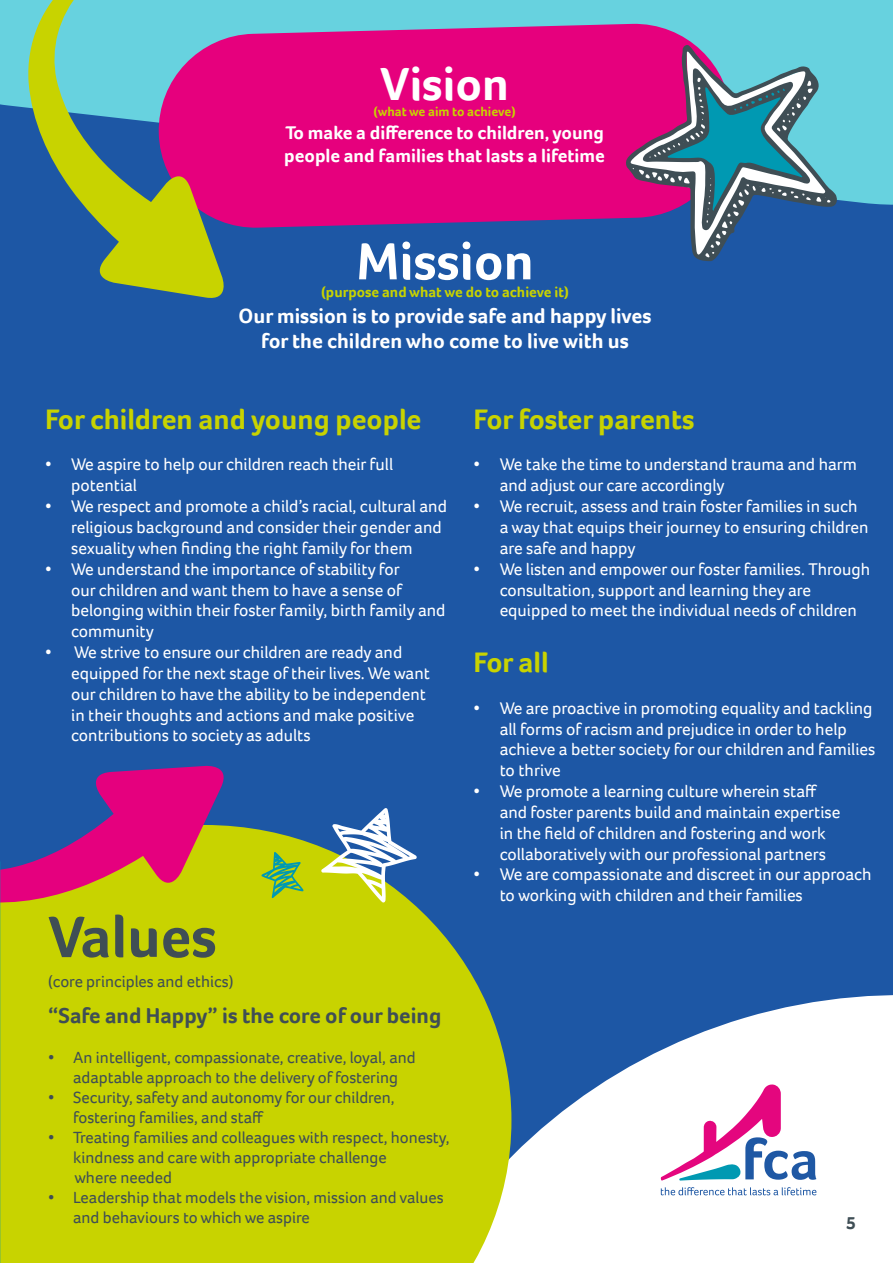
<style>
.page{position:relative;width:893px;height:1263px;background:#1d57a5}
.page>*{position:absolute;margin:0;border:0;box-sizing:border-box;transform-origin:0 0}
.t1{font:700 59.7px "Foco";color:#3f4e55}
.t2{font:700 53.55px "Foco";color:#fff}
.t3{font:700 47.7px "Foco";color:#fff}
.t4{font:700 28.95px "Foco";color:#c8d300}
.t5{font:700 22.2px "Foco";color:#3f4e55}
.t6{font:700 21.15px/25.3px "Foco";color:#fff;text-align:center}
.t7{font:700 18.9px/22.6px "Foco";color:#fff}
.t8{font:700 18px "Foco";color:#3f4e55}
.t9{font:17.4px/20.9px "Foco";color:#fff}
.t10{font:16.65px/20px "Foco";color:#3f4e55}
.t11{font:700 15px "Foco";color:#c8d300}
.t12{font:700 13.35px "Foco";color:#c8d300}
</style>
<div class="page">
<svg style="left:511px;top:995px;width:382px;height:268px;fill:#fff"></svg>
<svg style="left:0;top:0;width:893px;height:205px;background:#60c7da"></svg>
<svg style="left:0;top:826px;width:511px;height:437px;background:#b7c713"></svg>
<svg style="left:231px;top:22px;width:502px;height:206px;background:#da0c82"></svg>
<svg style="left:173px;top:765px;width:59px;height:142px;background:#be6c48"></svg>
<svg style="left:27px;top:0;width:204px;height:298px"></svg>
<svg style="left:661px;top:1084px;width:155px;height:97px;background:#dec5df"></svg>
<svg style="left:661px;top:1187px;width:155px;height:8px"></svg>
<svg style="left:626px;top:45px;width:211px;height:216px"></svg>
<svg style="left:321px;top:808px;width:96px;height:94px"></svg>
<svg style="left:261px;top:852px;width:42px;height:46px;background:#85bf3a"></svg>
<img style="left:0;top:768px;width:173px;height:429px">
<h3 class="t3" style="left:380px;top:53px;width:130px">Vision</h3>
<p class="t12" style="left:373px;top:103px;width:144px">(what we aim to achieve)</p>
<p class="t7" style="left:284px;top:121px;width:322px">To make a difference to children, young people and families that lasts a lifetime</p>
<h2 class="t2" style="left:356px;top:226px;width:179px">Mission</h2>
<p class="t11" style="left:321px;top:282px;width:249px">(purpose and what we do to achieve it)</p>
<p class="t6" style="left:239px;top:303px;width:414px">Our mission is to provide safe and happy lives for the children who come to live with us</p>
<h3 class="t4" style="left:45px;top:400px;width:378px">For children and young people</h3>
<p class="t9" style="left:71px;top:454px;width:324px;text-indent:-26px">• We aspire to help our children reach their full potential</p>
<p class="t9" style="left:71px;top:496px;width:377px;text-indent:-26px">• We respect and promote a child’s racial, cultural and religious background and consider their gender and sexuality when finding the right family for them</p>
<p class="t9" style="left:71px;top:558px;width:376px;text-indent:-26px">• We understand the importance of stability for<br>our children and want them to have a sense of belonging within their foster family, birth family and community</p>
<p class="t9" style="left:71px;top:641px;width:360px;text-indent:-26px">• We strive to ensure our children are ready and equipped for the next stage of their lives. We want our children to have the ability to be independent in their thoughts and actions and make positive contributions to society as adults</p>
<h1 class="t1" style="left:48px;top:897px;width:170px">Values</h1>
<p class="t10" style="left:48px;top:971px;width:187px">(core principles and ethics)</p>
<p class="t5" style="left:48px;top:1001px;width:395px">“Safe and Happy” is the core of our being</p>
<p class="t10" style="left:48px;top:1048px;width:369px;text-align:center">• An intelligent, compassionate, creative, loyal, and adaptable approach to the delivery of fostering</p>
<p class="t10" style="left:73px;top:1087px;width:323px;text-indent:-25px">• Security, safety and autonomy for our children, fostering families, and staff</p>
<p class="t10" style="left:73px;top:1127px;width:378px;text-indent:-25px">• Treating families and colleagues with respect, honesty, kindness and care with appropriate challenge<br>where needed</p>
<p class="t10" style="left:73px;top:1187px;width:372px;text-indent:-25px">• Leadership that models the vision, mission and values and behaviours to which we aspire</p>
<h3 class="t4" style="left:474px;top:400px;width:222px">For foster parents</h3>
<p class="t9" style="left:500px;top:454px;width:359px;text-indent:-26px">• We take the time to understand trauma and harm and adjust our care accordingly</p>
<p class="t9" style="left:500px;top:496px;width:370px;text-indent:-26px">• We recruit, assess and train foster families in such a way that equips their journey to ensuring children are safe and happy</p>
<p class="t9" style="left:500px;top:558px;width:372px;text-indent:-26px">• We listen and empower our foster families. Through consultation, support and learning they are equipped to meet the individual needs of children</p>
<h3 class="t4" style="left:474px;top:643px;width:77px">For all</h3>
<p class="t9" style="left:500px;top:697px;width:377px;text-indent:-26px">• We are proactive in promoting equality and tackling all forms of racism and prejudice in order to help achieve a better society for our children and families to thrive</p>
<p class="t9" style="left:500px;top:781px;width:342px;text-indent:-26px">• We promote a learning culture wherein staff and foster parents build and maintain expertise in the field of children and fostering and work collaboratively with our professional partners</p>
<p class="t9" style="left:500px;top:864px;width:373px;text-indent:-26px">• We are compassionate and discreet in our approach to working with children and their families</p>
<p class="t8" style="left:846px;top:1211px;width:11px">5</p>
</div>
